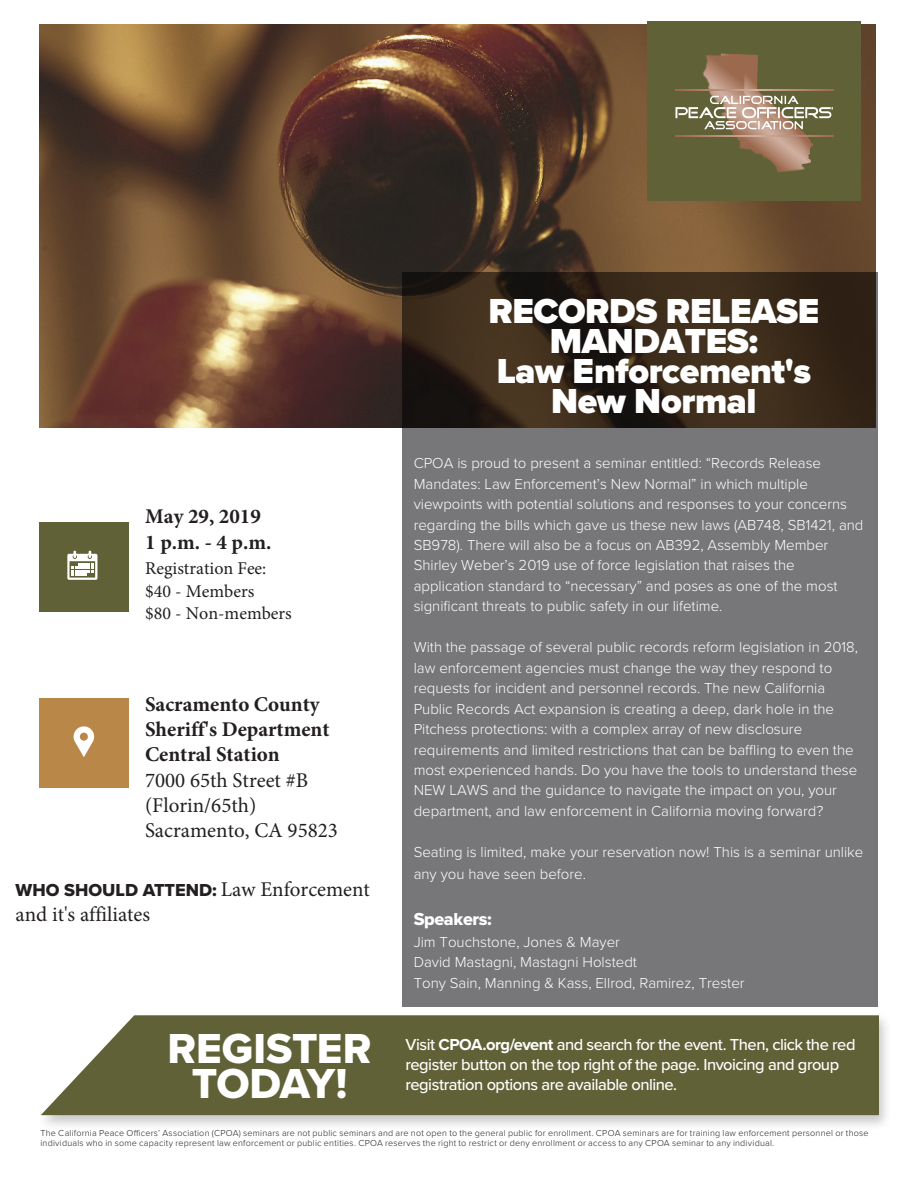
<style>
.page{position:relative;width:918px;height:1188px;background:#fff}
.page>*{position:absolute;margin:0;border:0;box-sizing:border-box;transform-origin:0 0}
.t1{font:43.5px/34.5px "Proxima Nova Extrabld";letter-spacing:-.005em;color:#fff;text-align:center}
.Course_Title-_head{font:900 36px/30px "Proxima Nova";letter-spacing:-.01em;color:#fff;text-align:center}
.Black_type{font:700 21px/25.2px "Minion Pro";color:#231f20}
.Course_Number{font:21px "Minion Pro";color:#231f20}
.Black_type-2{font:18px/22.5px "Minion Pro";color:#231f20}
.Course_Number-2{font:18px "Proxima Nova Extrabld";color:#231f20}
.Black_type-3{font:18px "Proxima Nova Extrabld";letter-spacing:-.02em;color:#fff}
.t2{font:500 16.5px/19.8px "Proxima Nova";letter-spacing:-.03em;color:#fff}
.Black_type-4{font:300 15px/20.4px "Proxima Nova";color:#fff}
.t3{font:300 9px "Proxima Nova";letter-spacing:.025em;color:#231f20}
.s1{font-weight:400}
.s2{font-family:"Minion Pro";font-size:21px}
.s3{font-weight:700}
</style>
<div class="page">
<img style="left:39px;top:24px;width:837px;height:403px">
<div style="left:647px;top:21px;width:213px;height:180px;background:#606136"></div>
<div style="left:39px;top:522px;width:90px;height:90px;background:#606136"></div>
<div style="left:36px;top:1011px;width:856px;height:120px;background:#231f20;opacity:.25"></div>
<div style="left:41px;top:1015px;width:838px;height:100px;background:#606136"></div>
<div style="left:39px;top:698px;width:90px;height:90px;background:#b98747"></div>
<svg style="left:67px;top:551px;width:30px;height:29px"></svg>
<svg style="left:74px;top:726px;width:20px;height:31px"></svg>
<svg style="left:402px;top:272px;width:476px;height:735px;background:#686565"></svg>
<img style="left:775px;top:89px;width:59px;height:84px">
<svg style="left:675px;top:53px;width:158px;height:113px"></svg>
<p class="Black_type" style="left:145px;top:502px;width:128px;line-height:26.2px">May 29, 2019<br>1 p.m. - 4 p.m.</p>
<p class="Black_type-2" style="left:145px;top:557px;width:148px">Registration Fee: $40 - Members<br>$80 - Non-members</p>
<p class="Black_type" style="left:145px;top:692px;width:194px">Sacramento County<br>Sheriff's Department<br>Central Station<br><span class="s1">7000 65th Street #B (Florin/65th)<br>Sacramento, CA 95823</span></p>
<p class="Course_Number-2" style="left:16px;top:877px;width:356px">WHO SHOULD ATTEND: <span class="s2">Law Enforcement</span></p>
<p class="Course_Number" style="left:16px;top:901px;width:136px">and it's affiliates</p>
<p class="Course_Title-_head" style="left:489px;top:296px;width:332px">RECORDS RELEASE<br>MANDATES:<br>Law Enforcement's<br>New Normal</p>
<p class="Black_type-4" style="left:414px;top:452px;width:451px">CPOA is proud to present a seminar entitled: “Records Release Mandates: Law Enforcement’s New Normal” in which multiple viewpoints with potential solutions and responses to your concerns regarding the bills which gave us these new laws (AB748, SB1421, and SB978). There will also be a focus on AB392, Assembly Member Shirley Weber’s 2019 use of force legislation that raises the application standard to “necessary” and poses as one of the most significant threats to public safety in our lifetime.</p>
<p class="Black_type-4" style="left:414px;top:636px;width:446px">With the passage of several public records reform legislation in 2018, law enforcement agencies must change the way they respond to requests for incident and personnel records. The new California Public Records Act expansion is creating a deep, dark hole in the Pitchess protections: with a complex array of new disclosure requirements and limited restrictions that can be baffling to even the most experienced hands. Do you have the tools to understand these NEW LAWS and the guidance to navigate the impact on you, your department, and law enforcement in California moving forward?</p>
<p class="Black_type-4" style="left:414px;top:840px;width:451px;line-height:21.9px">Seating is limited, make your reservation now! This is a seminar unlike any you have seen before.</p>
<p class="Black_type-3" style="left:414px;top:906px;width:80px">Speakers:</p>
<p class="Black_type-4" style="left:414px;top:931px;width:333px">Jim Touchstone, Jones &amp; Mayer<br>David Mastagni, Mastagni Holstedt<br>Tony Sain, Manning &amp; Kass, Ellrod, Ramirez, Trester</p>
<p class="t1" style="left:168px;top:1031px;width:206px">REGISTER<br>TODAY!</p>
<p class="t2" style="left:405px;top:1034px;width:452px">Visit <span class="s3">CPOA.org/event</span> and search for the event. Then, click the red register button on the top right of the page. Invoicing and group registration options are available online.</p>
<p class="t3" style="left:40px;top:1126px;width:830px">The California Peace Officers’ Association (CPOA) seminars are not public seminars and are not open to the general public for enrollment. CPOA seminars are for training law enforcement personnel or those</p>
<p class="t3" style="left:40px;top:1137px;width:735px">individuals who in some capacity represent law enforcement or public entities. CPOA reserves the right to restrict or deny enrollment or access to any CPOA seminar to any individual.</p>
</div>
